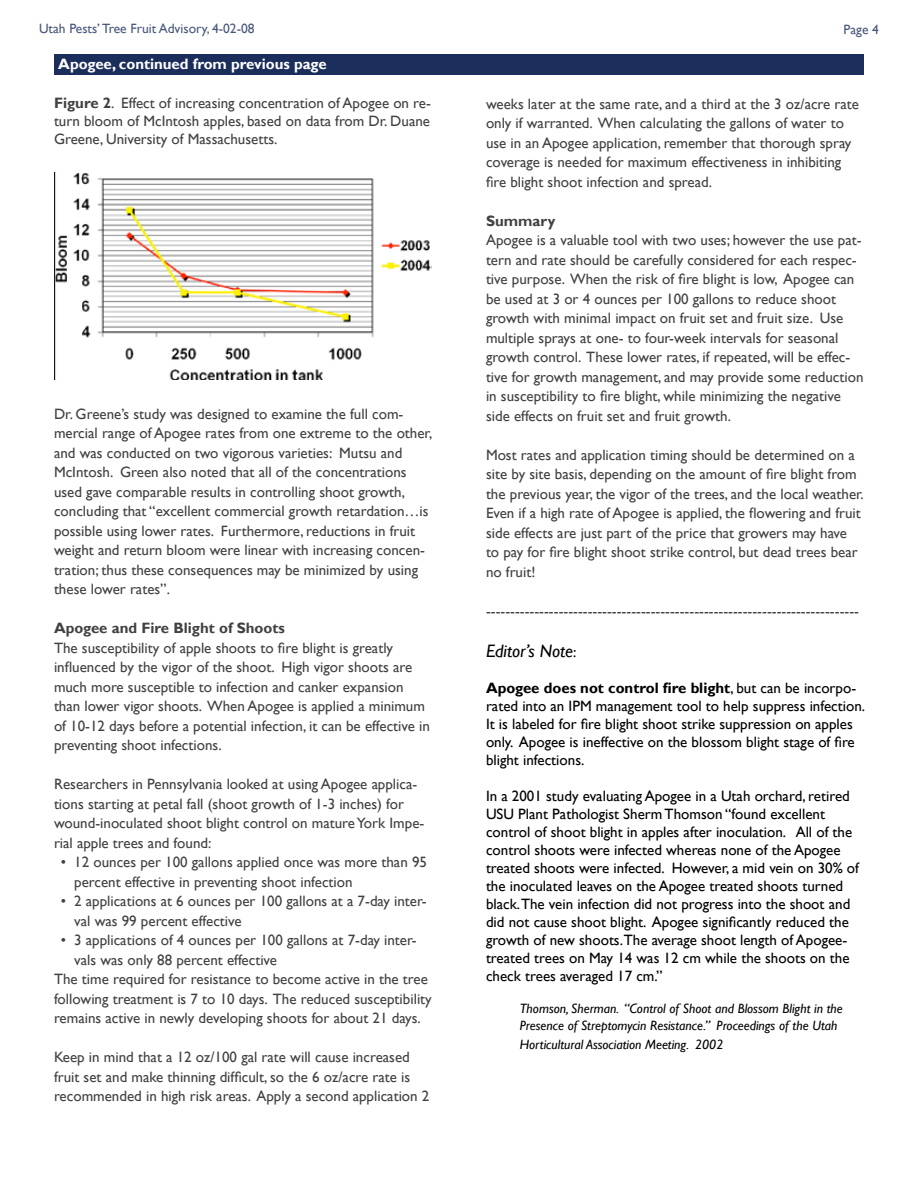
<style>
.page{position:relative;width:918px;height:1188px;background:#fff}
.page>*{position:absolute;margin:0;border:0;box-sizing:border-box;transform-origin:0 0}
.t1{font:italic 18px "Gill Sans";color:#000}
.t2{font:15px/19.5px "Gill Sans";color:#414142}
.t3{font:15px/18px "Gill Sans";color:#000}
.t4{font:700 15px "Gill Sans";color:#414142}
.t5{font:700 15px "Gill Sans";color:#fff}
.t6{font:italic 13.5px/16.2px "Gill Sans";color:#000}
.t7{font:13.5px "Gill Sans";color:#49577b}
.s1{font-weight:700}
.s2{font-style:normal;font-size:15px}
</style>
<div class="page">
<img style="left:54px;top:172px;width:378px;height:207px">
<div style="left:54px;top:54px;width:810px;height:21px;background:#1b2d5a"></div>
<p class="t7" style="left:39px;top:20px;width:217px">Utah Pests’ Tree Fruit Advisory, 4-02-08</p>
<p class="t7" style="left:844px;top:22px;width:26px">Page</p>
<p class="t5" style="left:58px;top:55px;width:270px">Apogee, continued from previous page</p>
<p class="t2" style="left:54px;top:94px;width:378px;line-height:18px;text-align:justify"><span class="s1">Figure 2</span>. Effect of increasing concentration of Apogee on re&shy;turn bloom of McIntosh apples, based on data from Dr. Duane Greene, University of Massachusetts.</p>
<p class="t2" style="left:54px;top:404px;width:380px">Dr. Greene’s study was designed to examine the full com&shy;mercial range of Apogee rates from one extreme to the other, and was conducted on two vigorous varieties: Mutsu and McIntosh. Green also noted that all of the concentrations used gave comparable results in controlling shoot growth, concluding that “excellent commercial growth retardation…is possible using lower rates. Furthermore, reductions in fruit weight and return bloom were linear with increasing concen&shy;tration; thus these consequences may be minimized by using these lower rates”.</p>
<p class="t4" style="left:54px;top:619px;width:232px">Apogee and Fire Blight of Shoots</p>
<p class="t2" style="left:54px;top:638px;width:377px">The susceptibility of apple shoots to fire blight is greatly influenced by the vigor of the shoot. High vigor shoots are much more susceptible to infection and canker expansion than lower vigor shoots. When Apogee is applied a minimum of 10-12 days before a potential infection, it can be effective in preventing shoot infections.</p>
<p class="t2" style="left:54px;top:775px;width:372px">Researchers in Pennsylvania looked at using Apogee applica&shy;tions starting at petal fall (shoot growth of 1-3 inches) for wound-inoculated shoot blight control on mature York Impe&shy;rial apple trees and found:</p>
<p class="t2" style="left:74px;top:853px;width:354px;text-indent:-14px">• 12 ounces per 100 gallons applied once was more than 95 percent effective in preventing shoot infection</p>
<p class="t2" style="left:74px;top:892px;width:354px;text-indent:-14px">• 2 applications at 6 ounces per 100 gallons at a 7-day inter&shy;val was 99 percent effective</p>
<p class="t2" style="left:61px;top:931px;width:358px">• 3 applications of 4 ounces per 100 gallons at 7-day inter-</p>
<p class="t2" style="left:74px;top:950px;width:204px">vals was only 88 percent effective</p>
<p class="t2" style="left:54px;top:970px;width:375px">The time required for resistance to become active in the tree</p>
<p class="t2" style="left:54px;top:989px;width:379px">following treatment is 7 to 10 days. The reduced susceptibility</p>
<p class="t2" style="left:54px;top:1009px;width:368px">remains active in newly developing shoots for about 21 days.</p>
<p class="t2" style="left:54px;top:1048px;width:377px">Keep in mind that a 12 oz/100 gal rate will cause increased fruit set and make thinning difficult, so the 6 oz/acre rate is recommended in high risk areas. Apply a second application 2</p>
<p class="t2" style="left:486px;top:94px;width:375px">weeks later at the same rate, and a third at the 3 oz/acre rate only if warranted. When calculating the gallons of water to use in an Apogee application, remember that thorough spray coverage is needed for maximum effectiveness in inhibiting fire blight shoot infection and spread.</p>
<p class="t4" style="left:486px;top:212px;width:71px">Summary</p>
<p class="t2" style="left:486px;top:231px;width:379px">Apogee is a valuable tool with two uses; however the use pat&shy;tern and rate should be carefully considered for each respec&shy;tive purpose. When the risk of fire blight is low, Apogee can be used at 3 or 4 ounces per 100 gallons to reduce shoot growth with minimal impact on fruit set and fruit size. Use multiple sprays at one- to four-week intervals for seasonal growth control. These lower rates, if repeated, will be effec&shy;tive for growth management, and may provide some reduction in susceptibility to fire blight, while minimizing the negative side effects on fruit set and fruit growth.</p>
<p class="t2" style="left:486px;top:445px;width:379px">Most rates and application timing should be determined on a site by site basis, depending on the amount of fire blight from the previous year, the vigor of the trees, and the local weather.<br>Even if a high rate of Apogee is applied, the flowering and fruit side effects are just part of the price that growers may have to pay for fire blight shoot strike control, but dead trees bear no fruit!</p>
<p class="t2" style="left:486px;top:601px;width:375px">-----------------------------------------------------------------------------</p>
<p class="t1" style="left:486px;top:640px;width:92px">Editor’s Note<span class="s2">:</span></p>
<p class="t3" style="left:486px;top:679px;width:381px"><span class="s1">Apogee does not control fire blight</span>, but can be incorpo&shy;rated into an IPM management tool to help suppress infection.<br>It is labeled for fire blight shoot strike suppression on apples only. Apogee is ineffective on the blossom blight stage of fire blight infections.</p>
<p class="t3" style="left:486px;top:787px;width:375px">In a 2001 study evaluating Apogee in a Utah orchard, retired USU Plant Pathologist Sherm Thomson “found excellent control of shoot blight in apples after inoculation. All of the control shoots were infected whereas none of the Apogee treated shoots were infected. However, a mid vein on 30% of the inoculated leaves on the Apogee treated shoots turned black.The vein infection did not progress into the shoot and did not cause shoot blight. Apogee significantly reduced the growth of new shoots.The average shoot length of Apogee&shy;treated trees on May 14 was 12 cm while the shoots on the check trees averaged 17 cm.”</p>
<p class="t6" style="left:520px;top:1001px;width:325px">Thomson, Sherman. “Control of Shoot and Blossom Blight in the<br>Presence of Streptomycin Resistance.” Proceedings of the Utah</p>
<p class="t6" style="left:520px;top:1037px;width:205px">Horticultural Association Meeting. 2002</p>
</div>
